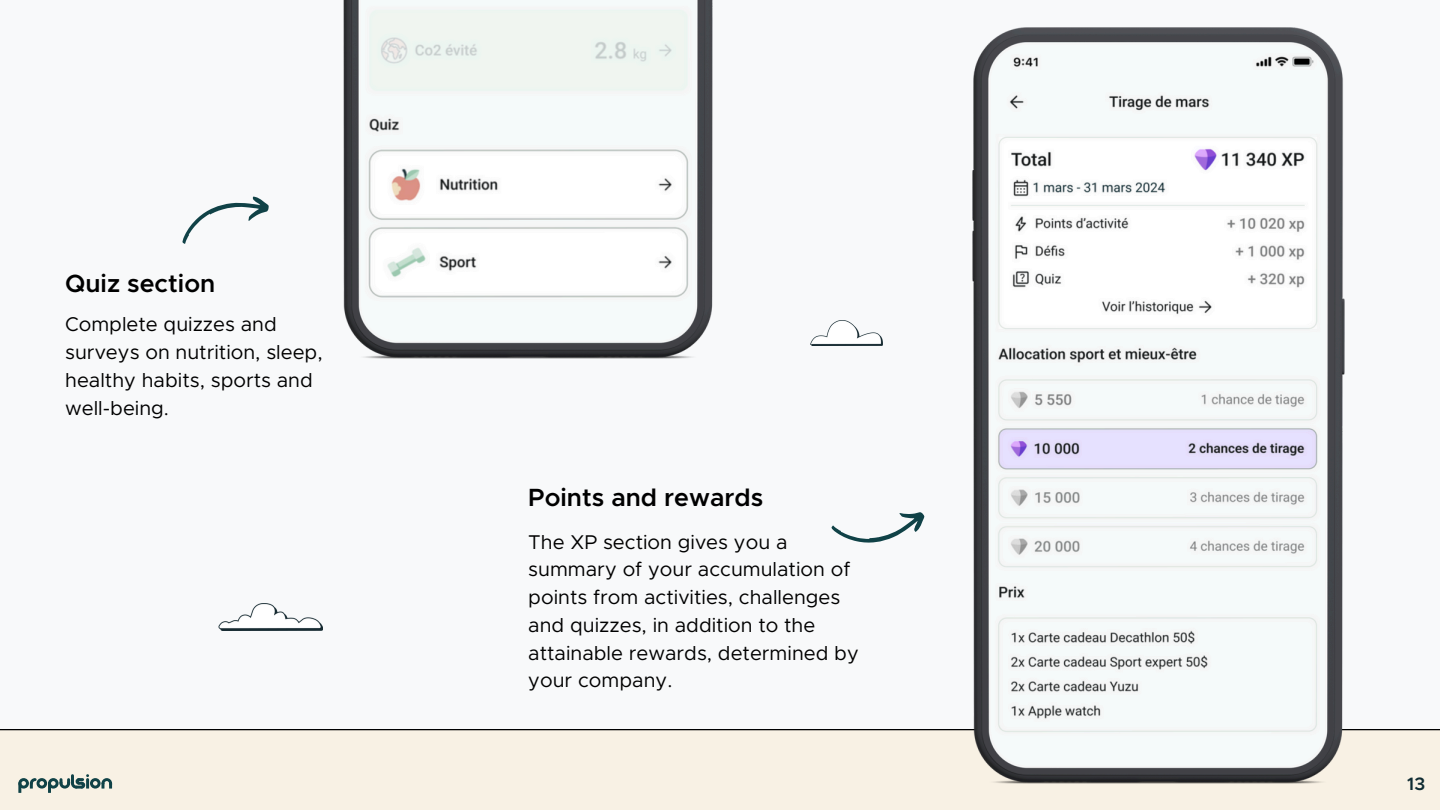
<style>
.page{position:relative;width:1440px;height:810px;background:#f8f9fa}
.page>*{position:absolute;margin:0;border:0;box-sizing:border-box;transform-origin:0 0}
.t1{font:600 25px "Metropolis";color:#000}
.t2{font:20px/27.8px "Metropolis";color:#000}
.t3{font:600 18px "Metropolis";color:#102c33}
</style>
<div class="page">
<div style="left:0;top:730px;width:1440px;height:80px;background:#f8f1e4"></div>
<img style="left:343px;top:0;width:370px;height:358px">
<img style="left:972px;top:27px;width:373px;height:757px">
<svg style="left:831px;top:512px;width:94px;height:31px"></svg>
<div style="left:18px;top:778px;width:11px;height:11px;border:3px solid #104247;border-radius:50%"></div>
<svg style="left:18px;top:782px;width:3px;height:11px"></svg>
<div style="left:48px;top:778px;width:11px;height:11px;border:3px solid #104247;border-radius:50%"></div>
<svg style="left:48px;top:782px;width:3px;height:11px"></svg>
<div style="left:37px;top:778px;width:10px;height:11px;border:3px solid #104247;border-radius:50%"></div>
<div style="left:90px;top:778px;width:11px;height:11px;border:3px solid #104247;border-radius:50%"></div>
<svg style="left:101px;top:778px;width:11px;height:11px"></svg>
<svg style="left:28px;top:777px;width:10px;height:12px"></svg>
<svg style="left:58px;top:776px;width:31px;height:14px"></svg>
<img style="left:219px;top:604px;width:104px;height:27px">
<img style="left:810px;top:320px;width:72px;height:26px">
<svg style="left:182px;top:196px;width:87px;height:48px"></svg>
<h1 class="t1" style="left:65px;top:272px;width:152px">Quiz section</h1>
<p class="t2" style="left:65px;top:312px;width:259px">Complete quizzes and surveys on nutrition, sleep, healthy habits, sports and well-being.</p>
<p class="t1" style="left:528px;top:486px;width:237px">Points and rewards</p>
<p class="t2" style="left:528px;top:529px;width:332px">The XP section gives you a summary of your accumulation of points from activities, challenges and quizzes, in addition to the attainable rewards, determined by your company.</p>
<p class="t3" style="left:1407px;top:776px;width:19px">13</p>
</div>
